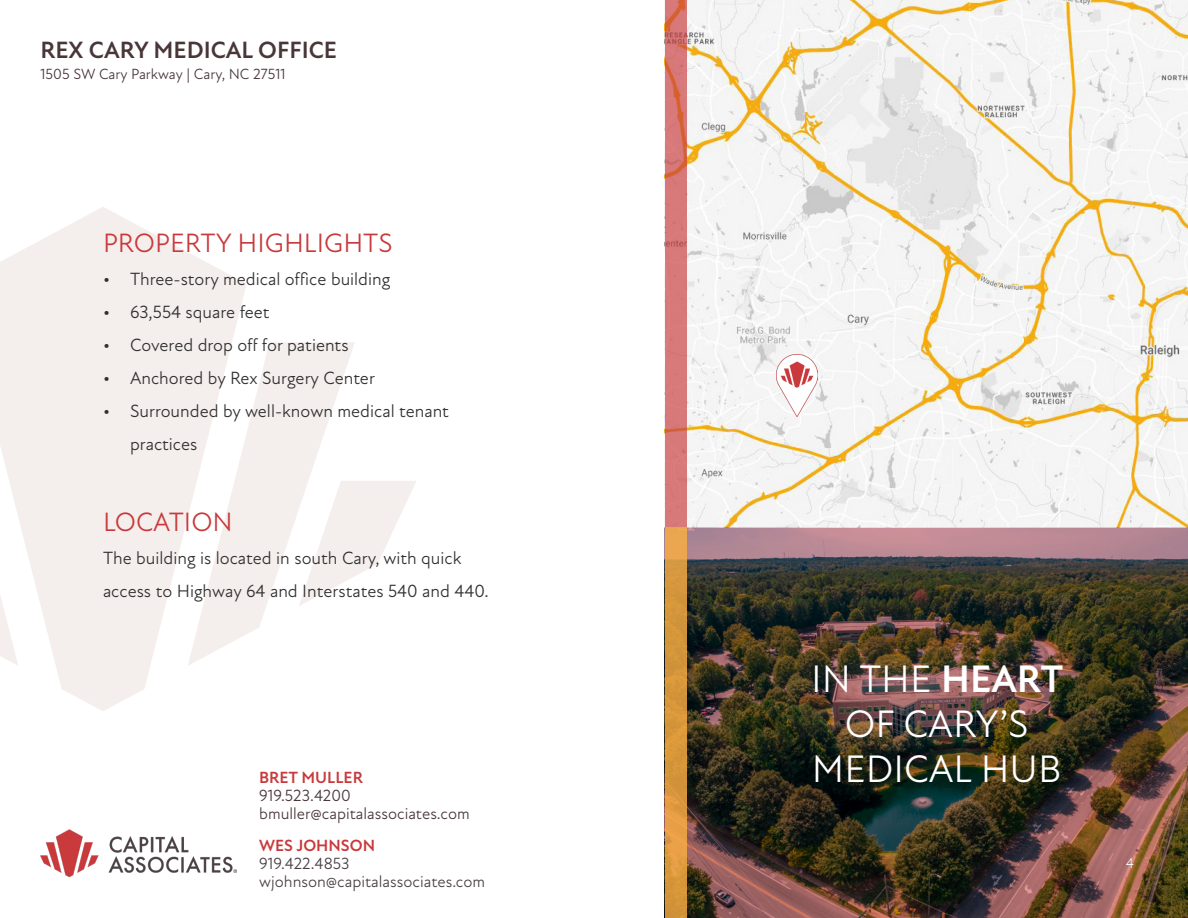
<style>
.page{position:relative;width:1188px;height:918px;background:#fff}
.page>*{position:absolute;margin:0;border:0;box-sizing:border-box;transform-origin:0 0}
.t1{font:39px "New Atten";color:#fff}
.t2{font:27px "New Atten";color:#c9393b}
.t3{font:700 24px "New Atten";color:#493639}
.t4{font:18px/33px "New Atten";color:#312f30}
.t5{font:16.5px/18px "New Atten";color:#4a4044}
.t6{font:16.5px/18px "New Atten";color:#493639}
.t7{font:700 16.5px "New Atten";color:#c9393b}
.t8{font:15px "New Atten";color:#493639}
.t9{font:15px "New Atten";color:#fff}
.s1{font-weight:700}
</style>
<div class="page">
<svg style="left:0;top:207px;width:247px;height:504px;fill:#f4eeec"></svg>
<svg style="left:0;top:342px;width:18px;height:324px"></svg>
<svg style="left:188px;top:342px;width:167px;height:324px;fill:#f4eeec"></svg>
<svg style="left:299px;top:481px;width:117px;height:125px"></svg>
<img style="left:40px;top:829px;width:197px;height:47px">
<img style="left:686px;top:0;width:502px;height:918px">
<svg style="left:665px;top:0;width:21px;height:527px;background:#d67673"></svg>
<svg style="left:665px;top:527px;width:21px;height:391px;background:#da983e"></svg>
<img style="left:776px;top:355px;width:41px;height:61px">
<h3 class="t3" style="left:40px;top:36px;width:298px">REX CARY MEDICAL OFFICE</h3>
<p class="t8" style="left:40px;top:66px;width:247px">1505 SW Cary Parkway | Cary, NC 27511</p>
<p class="t2" style="left:103px;top:227px;width:291px">PROPERTY HIGHLIGHTS</p>
<p class="t4" style="left:103px;top:263px;width:289px">• Three-story medical office building</p>
<p class="t4" style="left:103px;top:296px;width:168px">• 63,554 square feet</p>
<p class="t4" style="left:103px;top:329px;width:247px">• Covered drop off for patients</p>
<p class="t4" style="left:103px;top:362px;width:273px">• Anchored by Rex Surgery Center</p>
<p class="t4" style="left:130px;top:395px;width:321px;text-indent:-27px">• Surrounded by well-known medical tenant practices</p>
<p class="t2" style="left:103px;top:506px;width:131px">LOCATION</p>
<p class="t4" style="left:103px;top:542px;width:387px">The building is located in south Cary, with quick access to Highway 64 and Interstates 540 and 440.</p>
<p class="t7" style="left:259px;top:767px;width:105px">BRET MULLER</p>
<p class="t6" style="left:259px;top:786px;width:212px">919.523.4200 bmuller@capitalassociates.com</p>
<p class="t7" style="left:259px;top:835px;width:117px">WES JOHNSON</p>
<p class="t5" style="left:259px;top:854px;width:227px">919.422.4853 wjohnson@capitalassociates.com</p>
<p class="t1" style="left:811px;top:656px;width:254px">IN THE <span class="s1">HEART</span></p>
<p class="t1" style="left:845px;top:701px;width:185px">OF CARY’S</p>
<p class="t1" style="left:812px;top:746px;width:251px">MEDICAL HUB</p>
<p class="t9" style="left:1126px;top:855px;width:10px">4</p>
</div>
